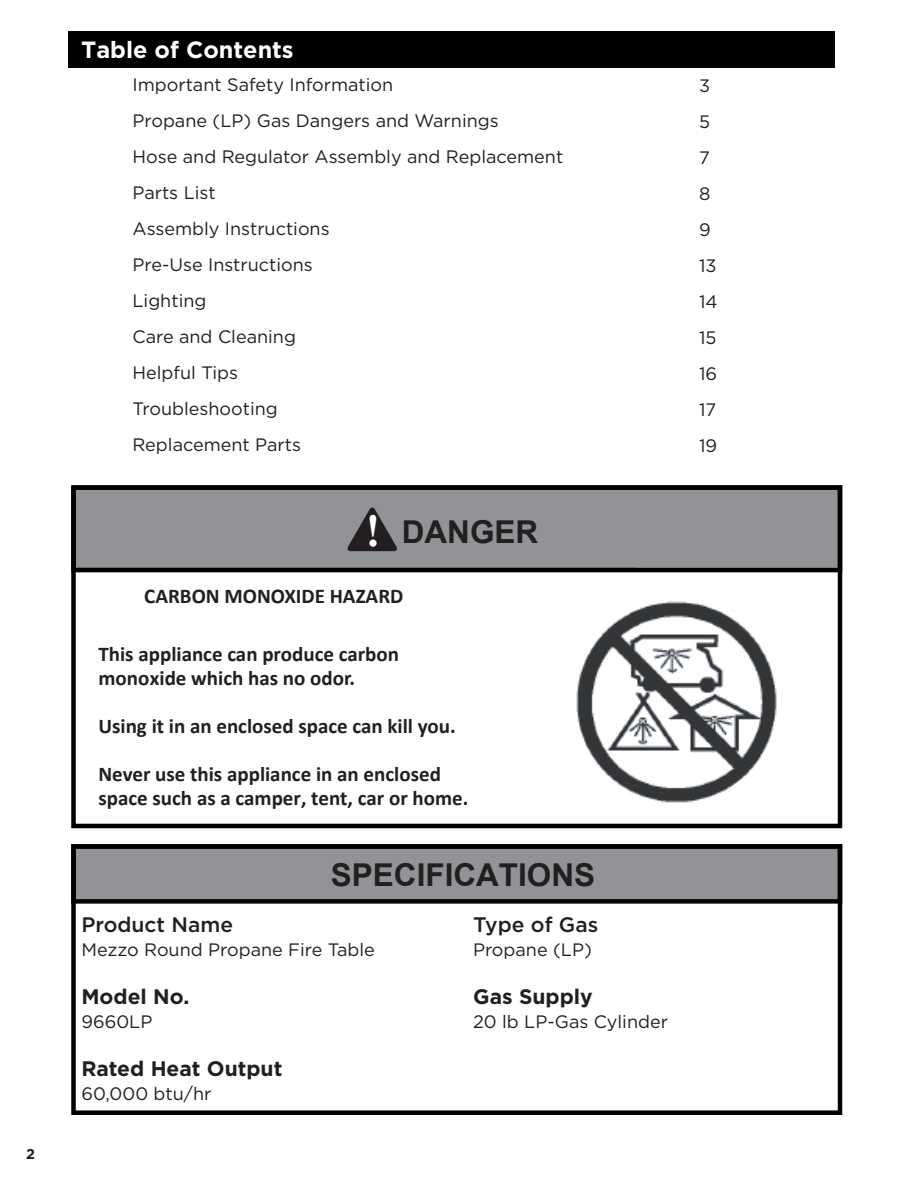
<style>
.page{position:relative;width:918px;height:1188px;background:#fff}
.page>*{position:absolute;margin:0;border:0;box-sizing:border-box;transform-origin:0 0}
.t1{font:700 46.35px "Iskoola Pota";color:#fff}
.t2{font:700 31.5px "Arial";color:#231f20}
.t3{font:700 23.4px "Gotham";color:#fff}
.t4{font:700 21px/24px "Calibri";color:#231f20}
.t5{font:700 21px "Gotham";color:#231f20}
.t6{font:500 21px "Gotham";color:#231f20}
.t7{font:18px/36px "Gotham";color:#231f20}
.t8{font:700 14.25px "Gotham";color:#231f20}
</style>
<div class="page">
<div style="left:71px;top:485px;width:771px;height:87px;background:#919396;border:4px solid #000"></div>
<div style="left:68px;top:31px;width:767px;height:37px;background:#000"></div>
<img style="left:576px;top:601px;width:201px;height:202px">
<svg style="left:347px;top:507px;width:50px;height:44px"></svg>
<div style="left:71px;top:485px;width:771px;height:343px;border:4px solid #000"></div>
<hr style="left:74px;top:568px;width:560px;height:1px;background:#000">
<div style="left:71px;top:844px;width:771px;height:60px;background:#919396;border:4px solid #000"></div>
<div style="left:71px;top:844px;width:771px;height:271px;border:4px solid #000"></div>
<p class="t8" style="left:26px;top:1145px;width:10px">2</p>
<p class="t3" style="left:81px;top:34px;width:214px">Table of Contents</p>
<p class="t7" style="left:132px;top:67px;width:432px">Important Safety Information<br>Propane (LP) Gas Dangers and Warnings<br>Hose and Regulator Assembly and Replacement<br>Parts List<br>Assembly Instructions<br>Pre-Use Instructions<br>Lighting<br>Care and Cleaning<br>Helpful Tips<br>Troubleshooting<br>Replacement Parts</p>
<h1 class="t1" style="left:366px;top:505px;width:15px">!</h1>
<h2 class="t2" style="left:402px;top:511px;width:138px">DANGER</h2>
<p class="t4" style="left:144px;top:584px;width:261px">CARBON MONOXIDE HAZARD</p>
<p class="t4" style="left:98px;top:642px;width:302px">This appliance can produce carbon monoxide which has no odor.</p>
<p class="t4" style="left:98px;top:714px;width:359px">Using it in an enclosed space can kill you.</p>
<p class="t4" style="left:98px;top:762px;width:371px">Never use this appliance in an enclosed space such as a camper, tent, car or home.</p>
<h2 class="t2" style="left:331px;top:854px;width:266px">SPECIFICATIONS</h2>
<p class="t6" style="left:81px;top:910px;width:153px">Product Name</p>
<p class="t7" style="left:81px;top:931px;width:295px">Mezzo Round Propane Fire Table</p>
<p class="t5" style="left:81px;top:982px;width:109px">Model No.</p>
<p class="t7" style="left:81px;top:1003px;width:72px">9660LP</p>
<p class="t5" style="left:81px;top:1054px;width:203px">Rated Heat Output</p>
<p class="t7" style="left:81px;top:1075px;width:132px">60,000 btu/hr</p>
<p class="t6" style="left:473px;top:910px;width:127px">Type of Gas</p>
<p class="t7" style="left:473px;top:931px;width:120px">Propane (LP)</p>
<p class="t5" style="left:473px;top:982px;width:121px">Gas Supply</p>
<p class="t7" style="left:473px;top:1003px;width:196px">20 lb LP-Gas Cylinder</p>
<p class="t7" style="left:699px;top:67px;width:20px">3<br>5<br>7<br>8<br>9<br>13<br>14<br>15<br>16<br>17<br>19</p>
</div>
